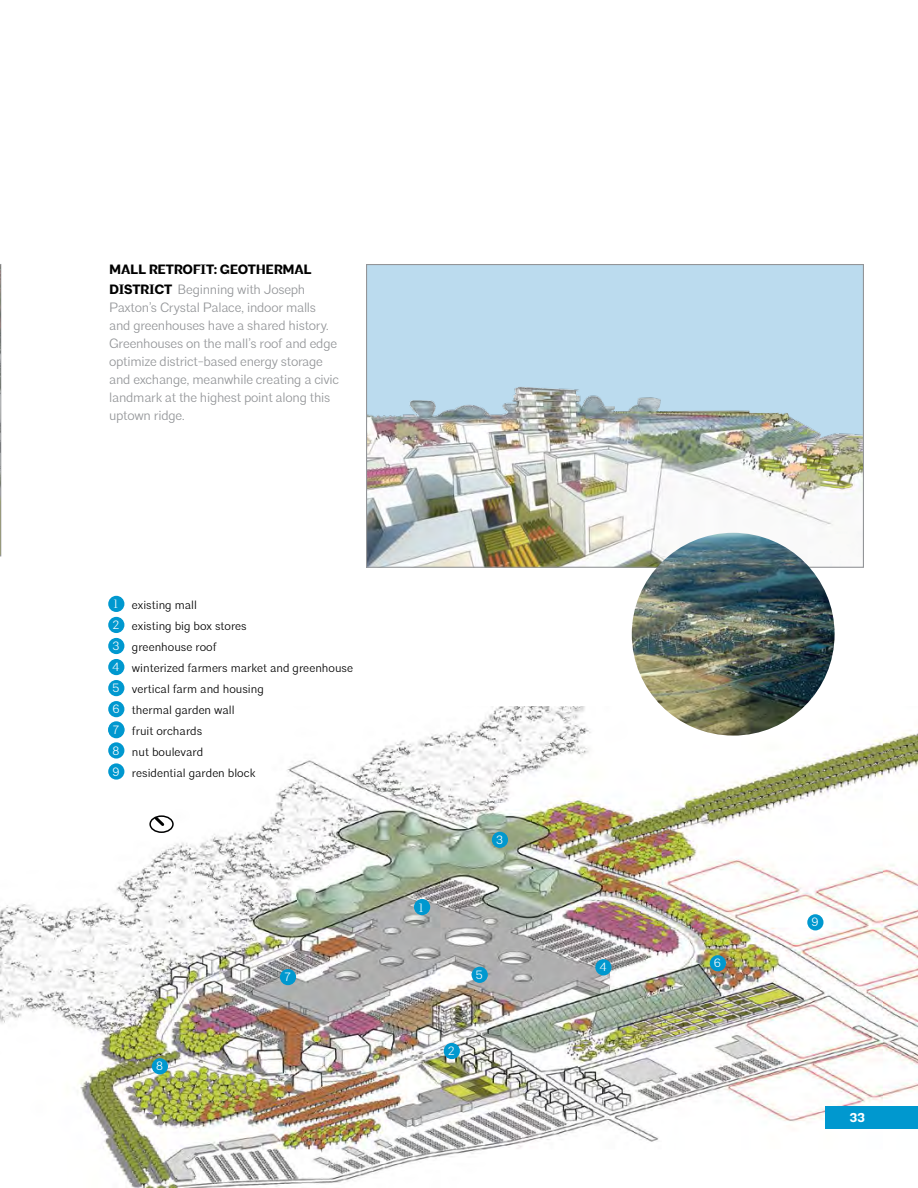
<style>
.page{position:relative;width:918px;height:1188px;background:#fff}
.page>*{position:absolute;margin:0;border:0;box-sizing:border-box;transform-origin:0 0}
.t1{font:300 13.5px/18px "Architype";letter-spacing:-.02em;color:#939598}
.t2{font:700 13.5px/19.5px "Architype";letter-spacing:-.02em;color:#000}
.t3{font:700 12.75px "Architype";color:#fff}
.t4{font:300 12px/21px "Architype";color:#000}
.t5{font:300 12px/21px "Architype";color:#fff}
.s1{font-weight:300;color:#939598}
</style>
<div class="page">
<svg style="left:0;top:264px;width:1px;height:292px"></svg>
<img style="left:0;top:707px;width:918px;height:481px">
<div style="left:414px;top:899px;width:16px;height:16px;background:#0098cf;border-radius:50%"></div>
<div style="left:492px;top:832px;width:16px;height:16px;background:#0098cf;border-radius:50%"></div>
<div style="left:444px;top:1043px;width:16px;height:16px;background:#0098cf;border-radius:50%"></div>
<div style="left:280px;top:969px;width:16px;height:16px;background:#0098cf;border-radius:50%"></div>
<div style="left:710px;top:955px;width:16px;height:16px;background:#0098cf;border-radius:50%"></div>
<div style="left:367px;top:265px;width:496px;height:302px;background:#bbdbee"></div>
<img style="left:368px;top:387px;width:494px;height:179px">
<div style="left:108px;top:596px;width:16px;height:16px;background:#0098cf;border-radius:50%"></div>
<div style="left:108px;top:617px;width:16px;height:16px;background:#0098cf;border-radius:50%"></div>
<div style="left:108px;top:638px;width:16px;height:16px;background:#0098cf;border-radius:50%"></div>
<div style="left:108px;top:659px;width:16px;height:16px;background:#0098cf;border-radius:50%"></div>
<div style="left:108px;top:680px;width:16px;height:16px;background:#0098cf;border-radius:50%"></div>
<div style="left:108px;top:701px;width:16px;height:16px;background:#0098cf;border-radius:50%"></div>
<div style="left:108px;top:721px;width:16px;height:17px;background:#0098cf;border-radius:50%"></div>
<div style="left:108px;top:742px;width:16px;height:17px;background:#0098cf;border-radius:50%"></div>
<div style="left:108px;top:763px;width:16px;height:17px;background:#0098cf;border-radius:50%"></div>
<div style="left:152px;top:1058px;width:16px;height:16px;background:#0098cf;border-radius:50%"></div>
<div style="left:807px;top:914px;width:16px;height:16px;background:#0098cf;border-radius:50%"></div>
<div style="left:595px;top:959px;width:17px;height:16px;background:#0098cf;border-radius:50%"></div>
<div style="left:472px;top:967px;width:16px;height:16px;background:#0098cf;border-radius:50%"></div>
<img style="left:632px;top:533px;width:203px;height:203px;border-radius:101px">
<div style="left:825px;top:1106px;width:93px;height:23px;background:#0098cf"></div>
<div style="left:149px;top:815px;width:25px;height:18px;border:2px solid #000101;border-radius:50%"></div>
<svg style="left:152px;top:814px;width:15px;height:15px"></svg>
<p class="t2" style="left:109px;top:260px;width:204px">MALL RETROFIT: GEOTHERMAL<br>DISTRICT <span class="s1">Beginning with Joseph</span></p>
<p class="t1" style="left:109px;top:298px;width:231px">Paxton’s Crystal Palace, indoor malls and greenhouses have a shared history.<br>Greenhouses on the mall’s roof and edge optimize district-based energy storage and exchange, meanwhile creating a civic landmark at the highest point along this uptown ridge.</p>
<p class="t5" style="left:112px;top:594px;width:9px">1<br>2<br>3<br>4<br>5<br>6<br>7<br>8<br>9</p>
<p class="t4" style="left:132px;top:594px;width:223px">existing mall<br>existing big box stores<br>greenhouse roof<br>winterized farmers market and greenhouse vertical farm and housing<br>thermal garden wall<br>fruit orchards<br>nut boulevard<br>residential garden block</p>
<p class="t5" style="left:156px;top:1056px;width:8px">8</p>
<p class="t5" style="left:285px;top:967px;width:7px">7</p>
<p class="t5" style="left:419px;top:897px;width:6px">1</p>
<p class="t5" style="left:496px;top:829px;width:8px">3</p>
<p class="t5" style="left:476px;top:964px;width:8px">5</p>
<p class="t5" style="left:448px;top:1041px;width:8px">2</p>
<p class="t5" style="left:599px;top:957px;width:9px">4</p>
<p class="t5" style="left:714px;top:953px;width:9px">6</p>
<p class="t5" style="left:811px;top:912px;width:9px">9</p>
<p class="t3" style="left:850px;top:1110px;width:16px">33</p>
</div>
